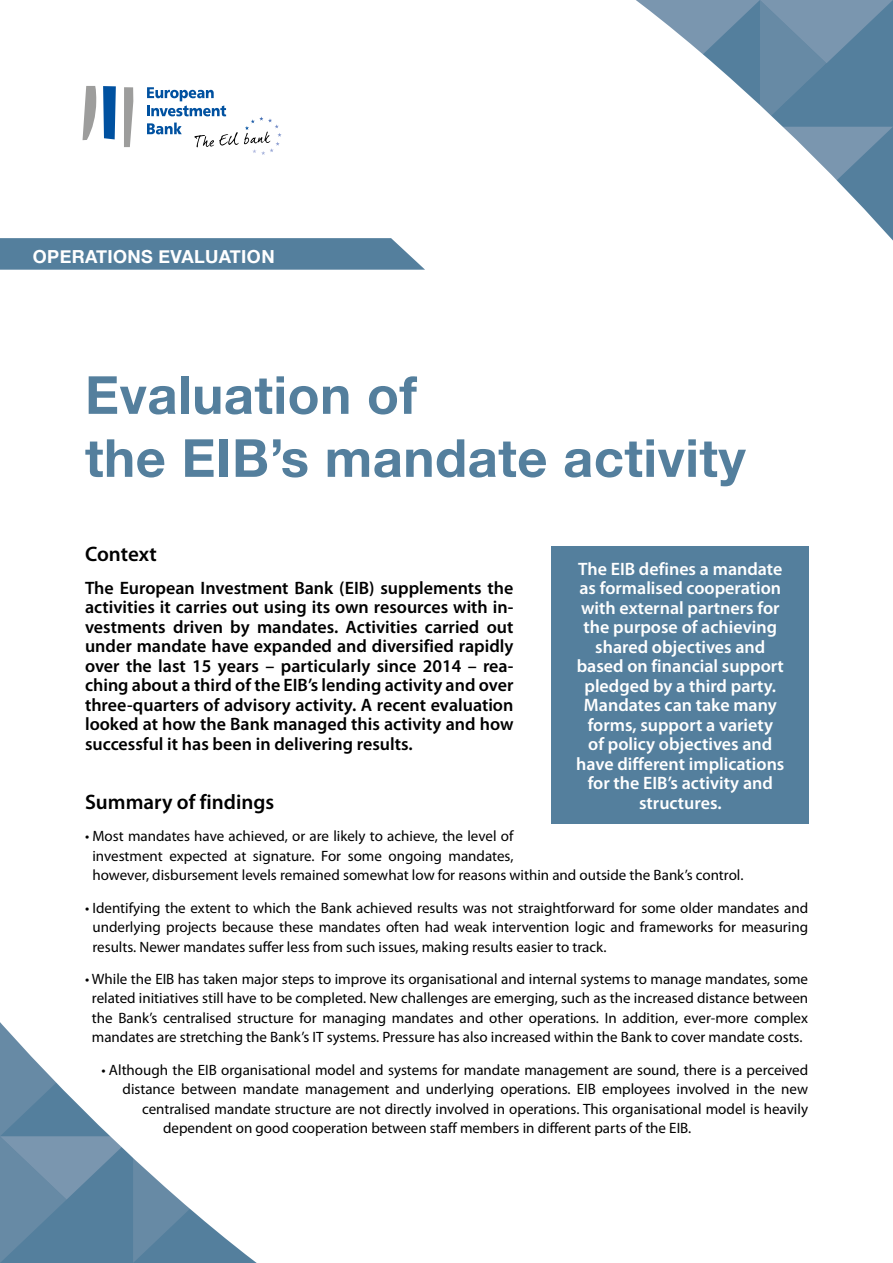
<style>
.page{position:relative;width:893px;height:1263px;background:#fff}
.page>*{position:absolute;margin:0;border:0;box-sizing:border-box;transform-origin:0 0}
.t1{font:700 52.5px/63px "Helvetica Neue";letter-spacing:.01em;color:#547f9d}
.t2{font:600 21px "Myriad Pro";color:#000}
.t3{font:600 18px/19.5px "Myriad Pro";color:#000;text-align:justify}
.t4{font:600 18px/19.5px "Myriad Pro";color:#fff;text-align:center}
.t5{font:700 18px "Helvetica Neue";letter-spacing:.02em;color:#fff}
.t6{font:15px/19.5px "Myriad Pro";color:#000}
</style>
<div class="page">
<svg style="left:636px;top:0;width:257px;height:241px"></svg>
<svg style="left:0;top:1022px;width:257px;height:241px"></svg>
<svg style="left:83px;top:86px;width:13px;height:54px"></svg>
<svg style="left:103px;top:86px;width:13px;height:53px"></svg>
<svg style="left:124px;top:87px;width:9px;height:60px"></svg>
<svg style="left:147px;top:87px;width:135px;height:68px"></svg>
<svg style="left:0;top:238px;width:425px;height:32px;background:#5d85a2"></svg>
<div style="left:552px;top:546px;width:257px;height:278px;background:#547f9d"></div>
<p class="t5" style="left:33px;top:242px;width:243px">OPERATIONS EVALUATION</p>
<h1 class="t1" style="left:85px;top:365px;width:662px">Evaluation of<br>the EIB’s mandate activity</h1>
<h2 class="t2" style="left:85px;top:543px;width:73px">Context</h2>
<p class="t3" style="left:85px;top:578px;width:430px">The European Investment Bank (EIB) supplements the activities it carries out using its own resources with in&shy;vestments driven by mandates. Activities carried out under mandate have expanded and diversified rapidly over the last 15 years – particularly since 2014 – rea&shy;ching about a third of the EIB’s lending activity and over three-quarters of advisory activity. A recent evaluation looked at how the Bank managed this activity and how successful it has been in delivering results.</p>
<p class="t4" style="left:576px;top:559px;width:210px">The EIB defines a mandate as formalised cooperation with external partners for the purpose of achieving shared objectives and based on financial support pledged by a third party.<br>Mandates can take many forms, support a variety<br>of policy objectives and have different implications for the EIB’s activity and structures.</p>
<h2 class="t2" style="left:85px;top:790px;width:191px">Summary of findings</h2>
<p class="t6" style="left:92px;top:827px;width:652px;text-indent:-7px">• Most mandates have achieved, or are likely to achieve, the level of<br>investment expected at signature. For some ongoing mandates,<br>however, disbursement levels remained somewhat low for reasons within and outside the Bank’s control.</p>
<p class="t6" style="left:92px;top:898px;width:717px;text-align:justify;text-indent:-7px">• Identifying the extent to which the Bank achieved results was not straightforward for some older mandates and underlying projects because these mandates often had weak intervention logic and frameworks for measuring results. Newer mandates suffer less from such issues, making results easier to track.</p>
<p class="t6" style="left:85px;top:969px;width:725px;text-align:center">• While the EIB has taken major steps to improve its organisational and internal systems to manage mandates, some related initiatives still have to be completed. New challenges are emerging, such as the increased distance between the Bank’s centralised structure for managing mandates and other operations. In addition, ever-more complex mandates are stretching the Bank’s IT systems. Pressure has also increased within the Bank to cover mandate costs.</p>
<p class="t6" style="left:102px;top:1060px;width:708px">• Although the EIB organisational model and systems for mandate management are sound, there is a perceived</p>
<p class="t6" style="left:123px;top:1080px;width:687px">distance between mandate management and underlying operations. EIB employees involved in the new</p>
<p class="t6" style="left:142px;top:1099px;width:667px">centralised mandate structure are not directly involved in operations. This organisational model is heavily</p>
<p class="t6" style="left:163px;top:1119px;width:530px">dependent on good cooperation between staff members in different parts of the EIB.</p>
</div>
